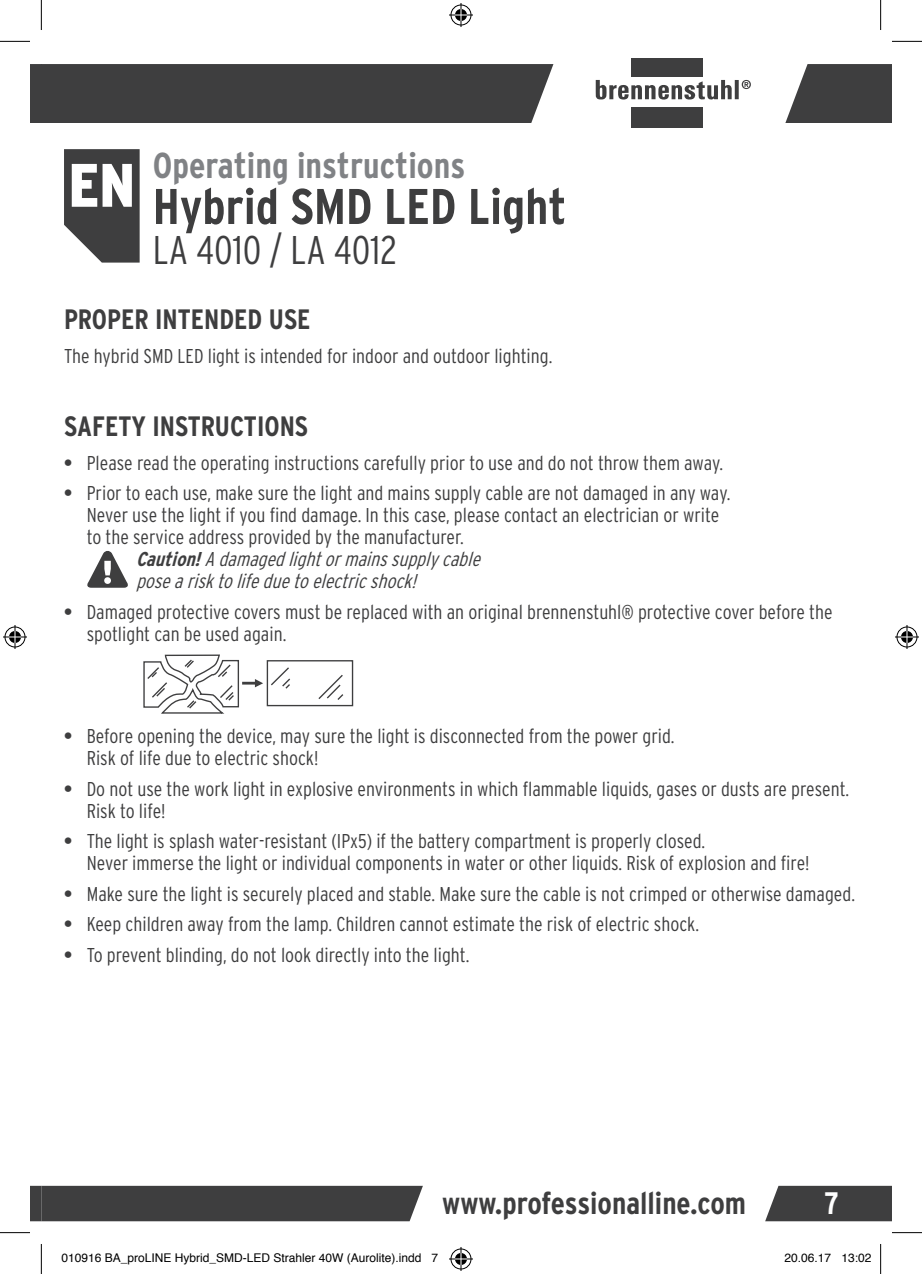
<style>
.page{position:relative;width:922px;height:1274px;background:#fff}
.page>*{position:absolute;margin:0;border:0;box-sizing:border-box;transform-origin:0 0}
.t1{font:900 condensed 61.2px "Interstate";color:#fff}
.t2{font:700 condensed 50px "Interstate";color:#3e3e3f}
.t3{font:300 condensed 40px "Interstate";color:#3e3e3f}
.t4{font:700 condensed 36px "Interstate";color:#808285}
.t5{font:700 condensed 31px "Interstate";color:#3e3e3f}
.t6{font:700 condensed 31px "Interstate";color:#fff}
.t7{font:700 condensed 28px "Interstate";color:#3e3e3f}
.t8{font:300 condensed 20px/22px "Interstate";color:#3e3e3f}
.t9{font:italic 300 condensed 20px "Interstate";color:#3e3e3f}
.t10{font:12px "Helvetica";color:#000}
.s1{font-weight:700}
</style>
<div class="page">
<div style="left:631px;top:58px;width:71px;height:19px;background:#3e3e3f"></div>
<div style="left:631px;top:107px;width:71px;height:20px;background:#3e3e3f"></div>
<svg style="left:735px;top:80px;width:4px;height:19px"></svg>
<svg style="left:596px;top:80px;width:136px;height:20px"></svg>
<svg style="left:742px;top:80px;width:9px;height:9px"></svg>
<div style="left:30px;top:64px;width:523px;height:59px;background:#3e3e3f"></div>
<svg style="left:785px;top:64px;width:107px;height:59px;background:#525253"></svg>
<svg style="left:765px;top:1185px;width:127px;height:36px;background:#4c4c4d"></svg>
<div style="left:30px;top:1185px;width:393px;height:36px;background:#3e3e3f"></div>
<div style="left:267px;top:660px;width:86px;height:46px;border:1px solid #3e3e3f"></div>
<svg style="left:271px;top:667px;width:19px;height:22px"></svg>
<svg style="left:318px;top:675px;width:26px;height:25px"></svg>
<svg style="left:143px;top:654px;width:120px;height:60px"></svg>
<svg style="left:87px;top:551px;width:41px;height:36px"></svg>
<svg style="left:64px;top:149px;width:76px;height:113px;background:#4e4e4f"></svg>
<hr style="left:0;top:41px;width:30px;height:1px;background:#000">
<hr style="left:892px;top:41px;width:30px;height:1px;background:#000">
<hr style="left:0;top:1232px;width:30px;height:1px;background:#000">
<hr style="left:892px;top:1232px;width:30px;height:1px;background:#000">
<hr style="left:41px;top:0;width:1px;height:30px;background:#000">
<hr style="left:41px;top:1243px;width:1px;height:30px;background:#000">
<hr style="left:880px;top:0;width:1px;height:30px;background:#000">
<hr style="left:880px;top:1243px;width:1px;height:30px;background:#000">
<svg style="left:449px;top:3px;width:24px;height:24px"></svg>
<svg style="left:449px;top:1247px;width:24px;height:23px"></svg>
<svg style="left:3px;top:625px;width:24px;height:24px"></svg>
<svg style="left:895px;top:625px;width:24px;height:24px"></svg>
<h1 class="t1" style="left:69px;top:148px;width:68px">EN</h1>
<h3 class="t4" style="left:153px;top:143px;width:314px">Operating instructions</h3>
<h2 class="t2" style="left:153px;top:176px;width:415px">Hybrid SMD LED Light</h2>
<h3 class="t3" style="left:153px;top:225px;width:246px">LA 4010 / LA 4012</h3>
<h3 class="t7" style="left:64px;top:302px;width:248px">PROPER INTENDED USE</h3>
<p class="t8" style="left:64px;top:345px;width:490px">The hybrid SMD LED light is intended for indoor and outdoor lighting.</p>
<h3 class="t7" style="left:64px;top:409px;width:246px">SAFETY INSTRUCTIONS</h3>
<p class="t8" style="left:64px;top:451px;width:660px"><span class="s1">•</span> Please read the operating instructions carefully prior to use and do not throw them away.</p>
<p class="t8" style="left:64px;top:482px;width:668px"><span class="s1">•</span> Prior to each use, make sure the light and mains supply cable are not damaged in any way.</p>
<p class="t8" style="left:87px;top:504px;width:634px">Never use the light if you find damage. In this case, please contact an electrician or write</p>
<p class="t8" style="left:87px;top:526px;width:378px">to the service address provided by the manufacturer.</p>
<p class="t9" style="left:136px;top:547px;width:352px"><span class="s1">Caution!</span>Adamagedlightormainssupplycable</p>
<p class="t9" style="left:136px;top:569px;width:288px">posearisktolifeduetoelectricshock!</p>
<p class="t8" style="left:87px;top:600px;width:747px;text-indent:-23px"><span class="s1">•</span> Damaged protective covers must be replaced with an original brennenstuhl® protective cover before the spotlight can be used again.</p>
<p class="t8" style="left:87px;top:724px;width:589px;text-indent:-23px"><span class="s1">•</span> Before opening the device, may sure the light is disconnected from the power grid.<br>Risk of life due to electric shock!</p>
<p class="t8" style="left:87px;top:777px;width:764px;text-indent:-23px"><span class="s1">•</span> Do not use the work light in explosive environments in which flammable liquids, gases or dusts are present.<br>Risk to life!</p>
<p class="t8" style="left:87px;top:829px;width:724px;text-indent:-23px"><span class="s1">•</span> The light is splash water-resistant (IPx5) if the battery compartment is properly closed.<br>Never immerse the light or individual components in water or other liquids. Risk of explosion and fire!</p>
<p class="t8" style="left:64px;top:882px;width:792px"><span class="s1">•</span> Make sure the light is securely placed and stable. Make sure the cable is not crimped or otherwise damaged.</p>
<p class="t8" style="left:64px;top:912px;width:636px"><span class="s1">•</span> Keep children away from the lamp. Children cannot estimate the risk of electric shock.</p>
<p class="t8" style="left:64px;top:943px;width:407px"><span class="s1">•</span> To prevent blinding, do not look directly into the light.</p>
<h3 class="t5" style="left:442px;top:1184px;width:305px">www.professionalline.com</h3>
<h3 class="t6" style="left:824px;top:1184px;width:16px">7</h3>
<p class="t10" style="left:61px;top:1248px;width:378px">010916 BA_proLINE Hybrid_SMD-LED Strahler 40W (Aurolite).indd 7</p>
<p class="t10" style="left:784px;top:1248px;width:88px">20.06.17 13:02</p>
</div>
